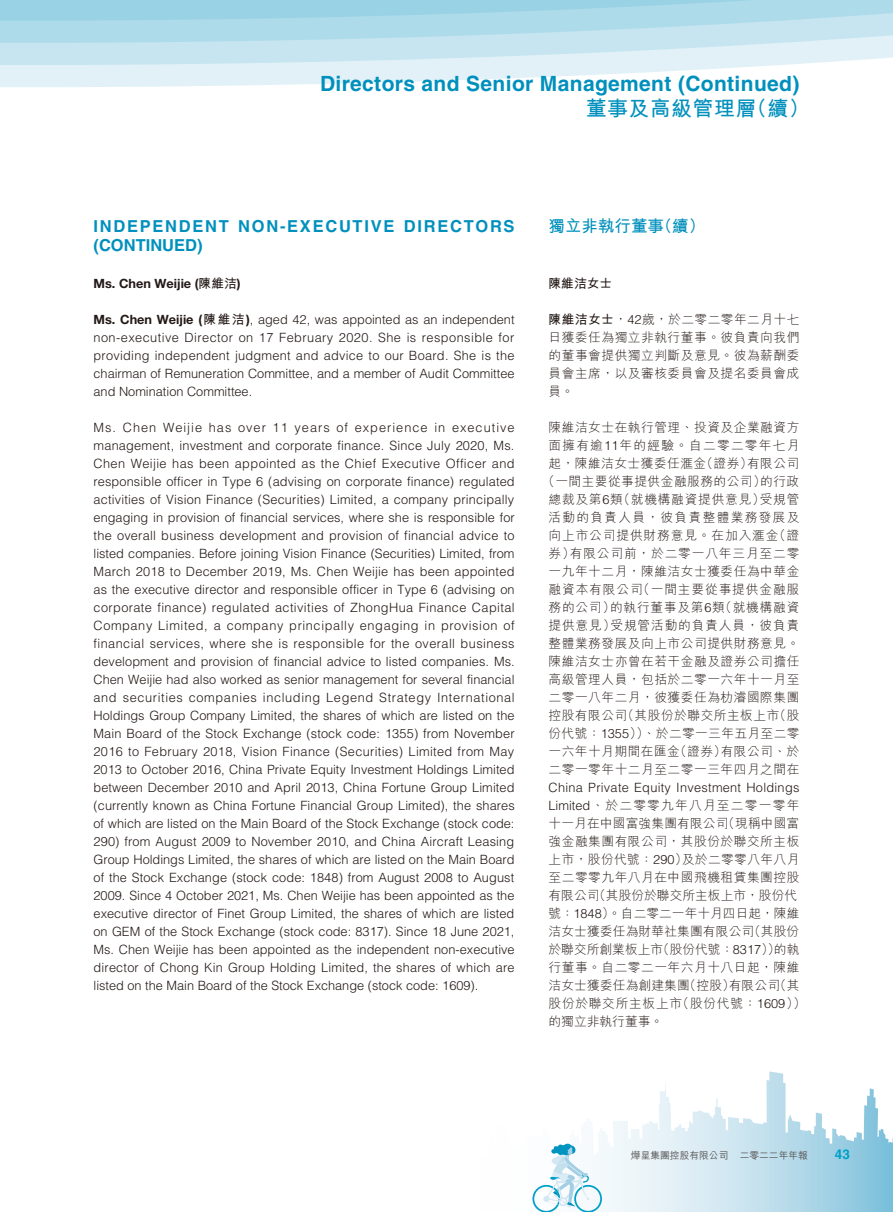
<style>
.page{position:relative;width:893px;height:1212px;background:#fff}
.page>*{position:absolute;margin:0;border:0;box-sizing:border-box;transform-origin:0 0}
.t1{font:700 21px "Helvetica LT Std";letter-spacing:.015em;color:#0090bd}
.t2{font:700 21px "M Hei HK";letter-spacing:.015em;color:#0090bd}
.t3{font:700 16.5px/19.5px "Helvetica LT Std";letter-spacing:.105em;color:#0090bd}
.t4{font:700 16.5px "M Hei HK";color:#0090bd}
.t5{font:700 13.5px "Helvetica LT Std";color:#00a1c8}
.t6{font:300 12.75px/18px "Helvetica LT Std";color:#231916;text-align:justify}
.t7{font:300 12.75px/18px "M Hei HK";letter-spacing:.04em;color:#231916;text-align:justify}
.t8{font:300 12.75px/18px "M Hei HK";letter-spacing:.01em;color:#231916}
.t9{font:300 12.75px "Helvetica LT Std";letter-spacing:.02em;color:#231916}
.t10{font:700 12.75px "Helvetica Neue LT Std";color:#231916}
.t11{font:700 12.75px "M Hei HK";color:#231916}
.t12{font:500 9.75px "M Hei HK";color:#595857}
.s1{font-family:"M Hei HK"}
.s2{font-family:"Helvetica Neue LT Std";font-weight:700}
.s3{font-family:"M Hei HK";font-weight:700}
.s4{font-weight:700}
.s5{font-family:"Helvetica LT Std"}
</style>
<div class="page">
<svg style="left:0;top:65px;width:776px;height:22px;fill:#e1f1f7"></svg>
<svg style="left:0;top:43px;width:893px;height:22px;background:#d1eaf2"></svg>
<svg style="left:0;top:0;width:893px;height:43px;background:#addae9"></svg>
<svg style="left:532px;top:1080px;width:237px;height:132px"></svg>
<h1 class="t1" style="left:320px;top:71px;width:481px">Directors and Senior Management (Continued)</h1>
<h1 class="t2" style="left:586px;top:93px;width:226px">董事及高級管理層（續）</h1>
<p class="t3" style="left:94px;top:216px;width:423px">INDEPENDENT NON-EXECUTIVE DIRECTORS (CONTINUED)</p>
<p class="t10" style="left:94px;top:275px;width:149px">Ms. Chen Weijie (<span class="s1">陳維洁</span>)</p>
<p class="t6" style="left:94px;top:310px;width:422px"><span class="s2">Ms. Chen Weijie (</span><span class="s3">陳維洁</span><span class="s2">)</span>, aged 42, was appointed as an independent non-executive Director on 17 February 2020. She is responsible for providing independent judgment and advice to our Board. She is the chairman of Remuneration Committee, and a member of Audit Committee and Nomination Committee.</p>
<p class="t6" style="left:94px;top:418px;width:423px">Ms. Chen Weijie has over 11 years of experience in executive management, investment and corporate finance. Since July 2020, Ms.<br>Chen Weijie has been appointed as the Chief Executive Officer and responsible officer in Type 6 (advising on corporate finance) regulated activities of Vision Finance (Securities) Limited, a company principally engaging in provision of financial services, where she is responsible for the overall business development and provision of financial advice to listed companies. Before joining Vision Finance (Securities) Limited, from March 2018 to December 2019, Ms. Chen Weijie has been appointed as the executive director and responsible officer in Type 6 (advising on corporate finance) regulated activities of ZhongHua Finance Capital Company Limited, a company principally engaging in provision of financial services, where she is responsible for the overall business development and provision of financial advice to listed companies. Ms.<br>Chen Weijie had also worked as senior management for several financial and securities companies including Legend Strategy International Holdings Group Company Limited, the shares of which are listed on the Main Board of the Stock Exchange (stock code: 1355) from November 2016 to February 2018, Vision Finance (Securities) Limited from May 2013 to October 2016, China Private Equity Investment Holdings Limited between December 2010 and April 2013, China Fortune Group Limited (currently known as China Fortune Financial Group Limited), the shares of which are listed on the Main Board of the Stock Exchange (stock code:<br>290) from August 2009 to November 2010, and China Aircraft Leasing Group Holdings Limited, the shares of which are listed on the Main Board of the Stock Exchange (stock code: 1848) from August 2008 to August 2009. Since 4 October 2021, Ms. Chen Weijie has been appointed as the executive director of Finet Group Limited, the shares of which are listed on GEM of the Stock Exchange (stock code: 8317). Since 18 June 2021, Ms. Chen Weijie has been appointed as the independent non-executive director of Chong Kin Group Holding Limited, the shares of which are listed on the Main Board of the Stock Exchange (stock code: 1609).</p>
<p class="t4" style="left:549px;top:214px;width:158px">獨立非執行董事（續）</p>
<p class="t11" style="left:549px;top:274px;width:65px">陳維洁女士</p>
<p class="t7" style="left:549px;top:310px;width:252px"><span class="s4">陳維洁女士</span>，<span class="s5">42</span>歲，於二零二零年二月十七日獲委任為獨立非執行董事。彼負責向我們的董事會提供獨立判斷及意見。彼為薪酬委員會主席，以及審核委員會及提名委員會成員。</p>
<p class="t7" style="left:542px;top:418px;width:259px;text-align:center">陳維洁女士在執行管理、投資及企業融資方面擁有逾<span class="s5">11</span>年的經驗。自二零二零年七月起，陳維洁女士獲委任滙金（證券）有限公司（一間主要從事提供金融服務的公司）的行政總裁及第<span class="s5">6</span>類（就機構融資提供意見）受規管活動的負責人員，彼負責整體業務發展及向上市公司提供財務意見。在加入滙金（證券）有限公司前，於二零一八年三月至二零一九年十二月，陳維洁女士獲委任為中華金融資本有限公司（一間主要從事提供金融服務的公司）的執行董事及第<span class="s5">6</span>類（就機構融資提供意見）受規管活動的負責人員，彼負責整體業務發展及向上市公司提供財務意見。陳維洁女士亦曾在若干金融及證券公司擔任高級管理人員，包括於二零一六年十一月至二零一八年二月，彼獲委任為朸濬國際集團控股有限公司（其股份於聯交所主板上市（股份代號：<span class="s5">1355</span>））、於二零一三年五月至二零一六年十月期間在匯金（證券）有限公司、於二零一零年十二月至二零一三年四月之間在</p>
<p class="t9" style="left:549px;top:779px;width:252px">China Private Equity Investment Holdings</p>
<p class="t8" style="left:549px;top:796px;width:259px"><span class="s5">Limited</span>、於二零零九年八月至二零一零年十一月在中國富強集團有限公司（現稱中國富強金融集團有限公司，其股份於聯交所主板上市，股份代號：<span class="s5">290</span>）及於二零零八年八月至二零零九年八月在中國飛機租賃集團控股有限公司（其股份於聯交所主板上市，股份代號：<span class="s5">1848</span>）。自二零二一年十月四日起，陳維洁女士獲委任為財華社集團有限公司（其股份於聯交所創業板上市（股份代號：<span class="s5">8317</span>））的執行董事。自二零二一年六月十八日起，陳維洁女士獲委任為創建集團（控股）有限公司（其股份於聯交所主板上市（股份代號：<span class="s5">1609</span>））的獨立非執行董事。</p>
<p class="t12" style="left:631px;top:1148px;width:178px">燁星集團控股有限公司 二零二二年年報</p>
<p class="t5" style="left:835px;top:1146px;width:17px">43</p>
</div>
